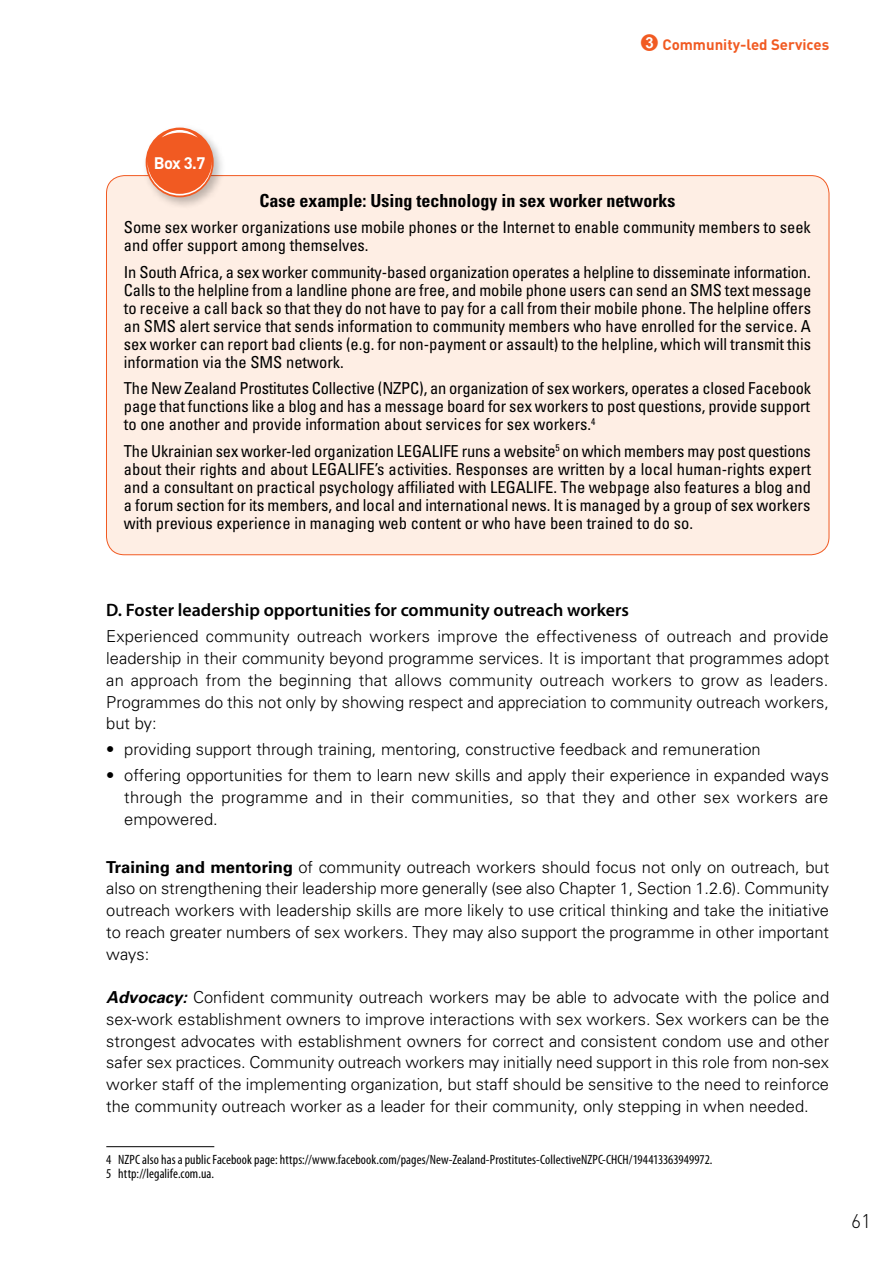
<style>
.page{position:relative;width:893px;height:1263px;background:#fff}
.page>*{position:absolute;margin:0;border:0;box-sizing:border-box;transform-origin:0 0}
.t1{font:300 19.5px "DIN";color:#000}
.t2{font:600 18px "Myriad Pro";color:#000}
.t3{font:700 condensed 18px "Univers";color:#000}
.t4{font:300 16.5px/21.8px "Univers";color:#000;text-align:justify}
.t5{font:condensed 16.5px/18px "Univers";color:#000;text-align:justify}
.t6{font:700 16.5px "DIN";color:#fff}
.t7{font:700 15px "DIN";color:#f15a22}
.t8{font:condensed 13.5px/13.5px "Myriad Pro";letter-spacing:.005em;color:#000}
.s1{font-weight:700}
.s2{font-weight:700;font-style:italic}
</style>
<div class="page">
<div style="left:106px;top:176px;width:723px;height:379px;background:#feeee4;border-radius:18px"></div>
<div style="left:142px;top:124px;width:84px;height:85px;background:#000;opacity:.26"></div>
<div style="left:146px;top:128px;width:68px;height:69px;background:#f15a22;border-radius:50%"></div>
<svg style="left:147px;top:162px;width:65px;height:34px"></svg>
<svg style="left:162px;top:130px;width:36px;height:8px"></svg>
<hr style="left:106px;top:1146px;width:108px;height:1px;background:#000">
<p class="t7" style="left:640px;top:34px;width:190px">✓ Community-led Services</p>
<p class="t6" style="left:154px;top:152px;width:53px">Box 3.7</p>
<p class="t3" style="left:259px;top:189px;width:417px">Case example: Using technology in sex worker networks</p>
<p class="t5" style="left:124px;top:218px;width:689px">Some sex worker organizations use mobile phones or the Internet to enable community members to seek and offer support among themselves.</p>
<p class="t5" style="left:124px;top:263px;width:689px">In South Africa, a sex worker community-based organization operates a helpline to disseminate information.<br>Calls to the helpline from a landline phone are free, and mobile phone users can send an SMS text message to receive a call back so that they do not have to pay for a call from their mobile phone. The helpline offers an SMS alert service that sends information to community members who have enrolled for the service. A sex worker can report bad clients (e.g. for non-payment or assault) to the helpline, which will transmit this information via the SMS network.</p>
<p class="t5" style="left:124px;top:379px;width:689px">The New Zealand Prostitutes Collective (NZPC), an organization of sex workers, operates a closed Facebook page that functions like a blog and has a message board for sex workers to post questions, provide support to one another and provide information about services for sex workers.<sup>4</sup></p>
<p class="t5" style="left:124px;top:442px;width:689px">The Ukrainian sex worker-led organization LEGALIFE runs a website<sup>5</sup> on which members may post questions about their rights and about LEGALIFE’s activities. Responses are written by a local human-rights expert and a consultant on practical psychology affiliated with LEGALIFE. The webpage also features a blog and a forum section for its members, and local and international news. It is managed by a group of sex workers with previous experience in managing web content or who have been trained to do so.</p>
<p class="t2" style="left:106px;top:600px;width:524px">D. Foster leadership opportunities for community outreach workers</p>
<p class="t4" style="left:106px;top:625px;width:724px">Experienced community outreach workers improve the effectiveness of outreach and provide leadership in their community beyond programme services. It is important that programmes adopt an approach from the beginning that allows community outreach workers to grow as leaders.<br>Programmes do this not only by showing respect and appreciation to community outreach workers, but by:</p>
<p class="t4" style="left:106px;top:738px;width:656px">• providing support through training, mentoring, constructive feedback and remuneration</p>
<p class="t4" style="left:124px;top:764px;width:706px;text-indent:-18px">• offering opportunities for them to learn new skills and apply their experience in expanded ways through the programme and in their communities, so that they and other sex workers are empowered.</p>
<p class="t4" style="left:106px;top:855px;width:724px"><span class="s1">Training and mentoring</span> of community outreach workers should focus not only on outreach, but also on strengthening their leadership more generally (see also Chapter 1, Section 1.2.6). Community outreach workers with leadership skills are more likely to use critical thinking and take the initiative to reach greater numbers of sex workers. They may also support the programme in other important ways:</p>
<p class="t4" style="left:106px;top:986px;width:724px"><span class="s2">Advocacy:</span> Confident community outreach workers may be able to advocate with the police and sex-work establishment owners to improve interactions with sex workers. Sex workers can be the strongest advocates with establishment owners for correct and consistent condom use and other safer sex practices. Community outreach workers may initially need support in this role from non-sex worker staff of the implementing organization, but staff should be sensitive to the need to reinforce the community outreach worker as a leader for their community, only stepping in when needed.</p>
<p class="t8" style="left:106px;top:1153px;width:608px">4 NZPC also has a public Facebook page: https://www.facebook.com/pages/New-Zealand-Prostitutes-CollectiveNZPC-CHCH/194413363949972.<br>5 http://legalife.com.ua.</p>
<p class="t1" style="left:851px;top:1209px;width:22px">61</p>
</div>
